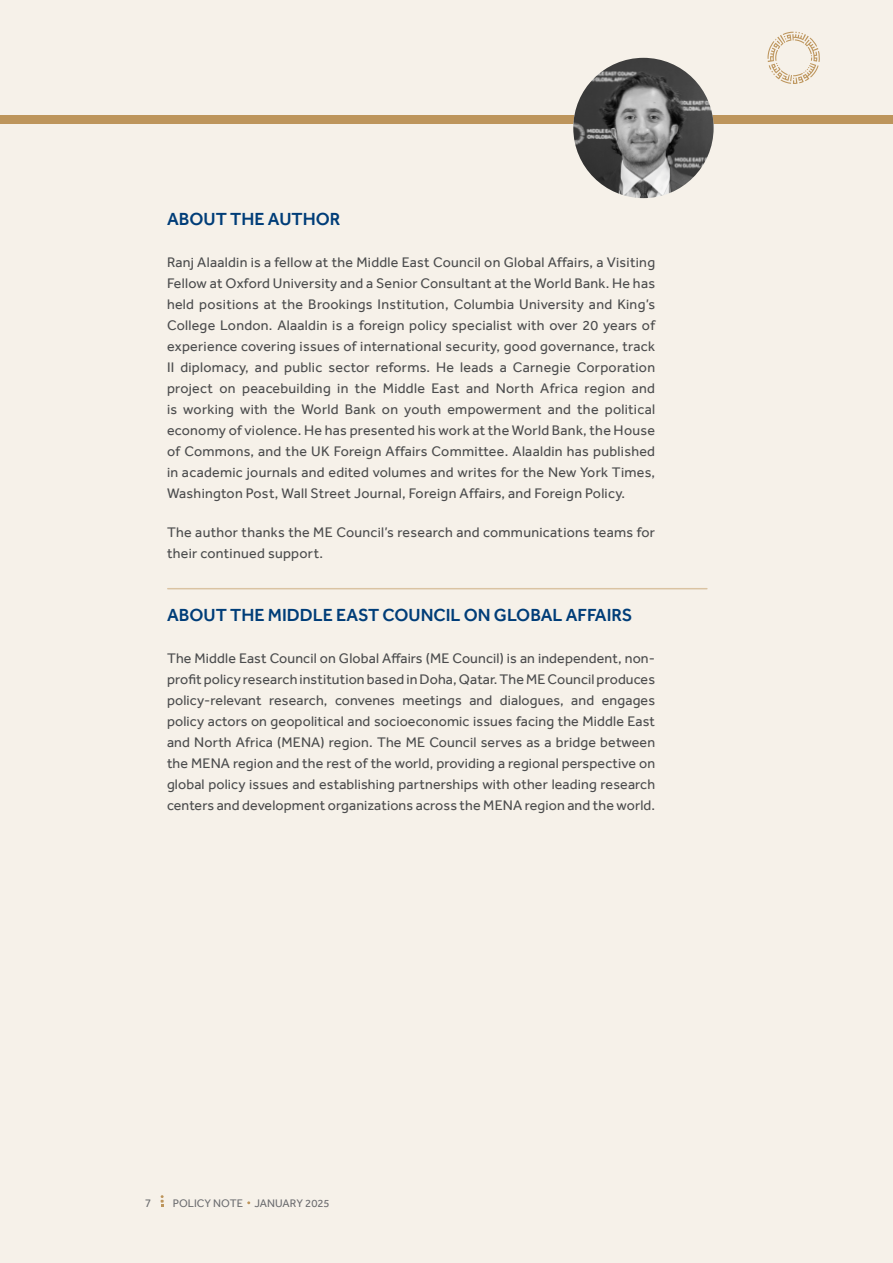
<style>
.page{position:relative;width:893px;height:1263px;background:#f6f1e9}
.page>*{position:absolute;margin:0;border:0;box-sizing:border-box;transform-origin:0 0}
.t1{font:500 18px "Effra";color:#003d78}
.t2{font:14.25px/21px "Effra";letter-spacing:.02em;color:#4b4c4d;text-align:justify}
.t3{font:12px "Effra";color:#6c6d70}
.t4{font:11.25px "Effra";color:#6c6d70}
</style>
<div class="page">
<svg style="left:767px;top:32px;width:53px;height:52px"></svg>
<div style="left:0;top:115px;width:893px;height:9px;background:#bd955c"></div>
<hr style="left:168px;top:588px;width:539px;height:1px;background:#dac3a2">
<img style="left:573px;top:58px;width:141px;height:140px;border-radius:70px">
<svg style="left:161px;top:1195px;width:3px;height:12px"></svg>
<p class="t1" style="left:167px;top:208px;width:175px">ABOUT THE AUTHOR</p>
<p class="t2" style="left:167px;top:251px;width:490px">Ranj Alaaldin is a fellow at the Middle East Council on Global Affairs, a Visiting Fellow at Oxford University and a Senior Consultant at the World Bank. He has held positions at the Brookings Institution, Columbia University and King’s College London. Alaaldin is a foreign policy specialist with over 20 years of experience covering issues of international security, good governance, track II diplomacy, and public sector reforms. He leads a Carnegie Corporation project on peacebuilding in the Middle East and North Africa region and is working with the World Bank on youth empowerment and the political economy of violence. He has presented his work at the World Bank, the House of Commons, and the UK Foreign Affairs Committee. Alaaldin has published in academic journals and edited volumes and writes for the New York Times, Washington Post, Wall Street Journal, Foreign Affairs, and Foreign Policy.</p>
<p class="t2" style="left:167px;top:522px;width:490px">The author thanks the ME Council’s research and communications teams for their continued support.</p>
<p class="t1" style="left:167px;top:604px;width:467px">ABOUT THE MIDDLE EAST COUNCIL ON GLOBAL AFFAIRS</p>
<p class="t2" style="left:167px;top:648px;width:490px">The Middle East Council on Global Affairs (ME Council) is an independent, non&shy;profit policy research institution based in Doha, Qatar. The ME Council produces policy-relevant research, convenes meetings and dialogues, and engages policy actors on geopolitical and socioeconomic issues facing the Middle East and North Africa (MENA) region. The ME Council serves as a bridge between the MENA region and the rest of the world, providing a regional perspective on global policy issues and establishing partnerships with other leading research centers and development organizations across the MENA region and the world.</p>
<p class="t3" style="left:145px;top:1196px;width:8px">7</p>
<p class="t4" style="left:173px;top:1197px;width:158px">POLICY NOTE JANUARY 2025</p>
</div>
